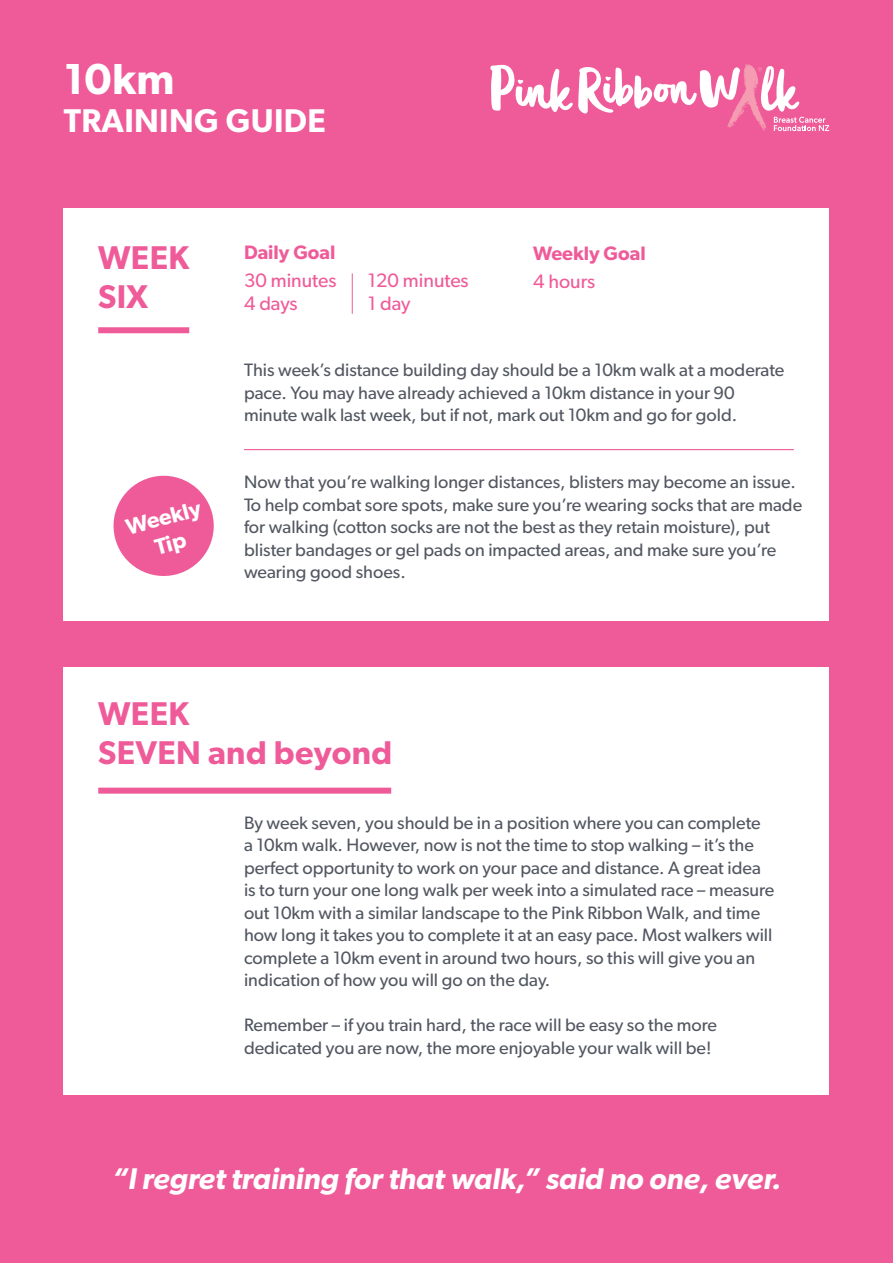
<style>
.page{position:relative;width:893px;height:1263px;background:#ef5b99}
.page>*{position:absolute;margin:0;border:0;box-sizing:border-box;transform-origin:0 0}
.t1{font:600 43.5px "Gibson";color:#fff}
.t2{font:600 33px/39.6px "Gibson";letter-spacing:.01em;color:#ef5b99}
.t3{font:600 33px "Gibson";letter-spacing:.01em;color:#fff}
.t4{font:italic 600 30px "Gibson";color:#fff}
.t5{font:600 22.35px/26.8px "Gibson";color:#fff;text-align:center}
.t6{font:19.5px/23.4px "Gibson";color:#ef5b99}
.t7{font:600 19.5px "Gibson";color:#ef5b99}
.t8{font:18px/22.5px "Gibson";color:#525761}
</style>
<div class="page">
<svg style="left:490px;top:64px;width:339px;height:67px"></svg>
<div style="left:64px;top:667px;width:765px;height:427px;background:#fff"></div>
<div style="left:98px;top:788px;width:293px;height:6px;background:#ef5b99"></div>
<div style="left:64px;top:208px;width:765px;height:413px;background:#fff"></div>
<svg style="left:113px;top:475px;width:101px;height:101px"></svg>
<hr style="left:244px;top:449px;width:550px;height:1px;background:#ef5b99">
<div style="left:98px;top:327px;width:91px;height:6px;background:#ef5b99"></div>
<hr style="left:352px;top:273px;width:1px;height:41px;background:#ef5b99">
<h1 class="t1" style="left:64px;top:53px;width:112px">10km</h1>
<h2 class="t3" style="left:64px;top:101px;width:263px">TRAINING GUIDE</h2>
<h2 class="t2" style="left:98px;top:237px;width:92px">WEEK<br>SIX</h2>
<p class="t7" style="left:244px;top:241px;width:93px">Daily Goal</p>
<p class="t6" style="left:244px;top:268px;width:94px">30 minutes<br>4 days</p>
<p class="t6" style="left:368px;top:268px;width:103px">120 minutes<br>1 day</p>
<p class="t7" style="left:533px;top:242px;width:114px">Weekly Goal</p>
<p class="t6" style="left:533px;top:269px;width:63px">4 hours</p>
<p class="t5" style="left:123px;top:514px;width:78px;rotate:-15deg">Weekly<br>Tip</p>
<p class="t8" style="left:244px;top:359px;width:542px">This week’s distance building day should be a 10km walk at a moderate pace. You may have already achieved a 10km distance in your 90 minute walk last week, but if not, mark out 10km and go for gold.</p>
<p class="t8" style="left:244px;top:471px;width:560px">Now that you’re walking longer distances, blisters may become an issue.<br>To help combat sore spots, make sure you’re wearing socks that are made for walking (cotton socks are not the best as they retain moisture), put blister bandages or gel pads on impacted areas, and make sure you’re wearing good shoes.</p>
<h2 class="t2" style="left:98px;top:693px;width:295px">WEEK<br>SEVEN and beyond</h2>
<p class="t8" style="left:244px;top:811px;width:532px">By week seven, you should be in a position where you can complete<br>a 10km walk. However, now is not the time to stop walking – it’s the perfect opportunity to work on your pace and distance. A great idea is to turn your one long walk per week into a simulated race – measure out 10km with a similar landscape to the Pink Ribbon Walk, and time how long it takes you to complete it at an easy pace. Most walkers will complete a 10km event in around two hours, so this will give you an indication of how you will go on the day.</p>
<p class="t8" style="left:244px;top:1013px;width:474px">Remember – if you train hard, the race will be easy so the more dedicated you are now, the more enjoyable your walk will be!</p>
<h3 class="t4" style="left:112px;top:1161px;width:671px">“I regret training for that walk,” said no one, ever.</h3>
</div>
